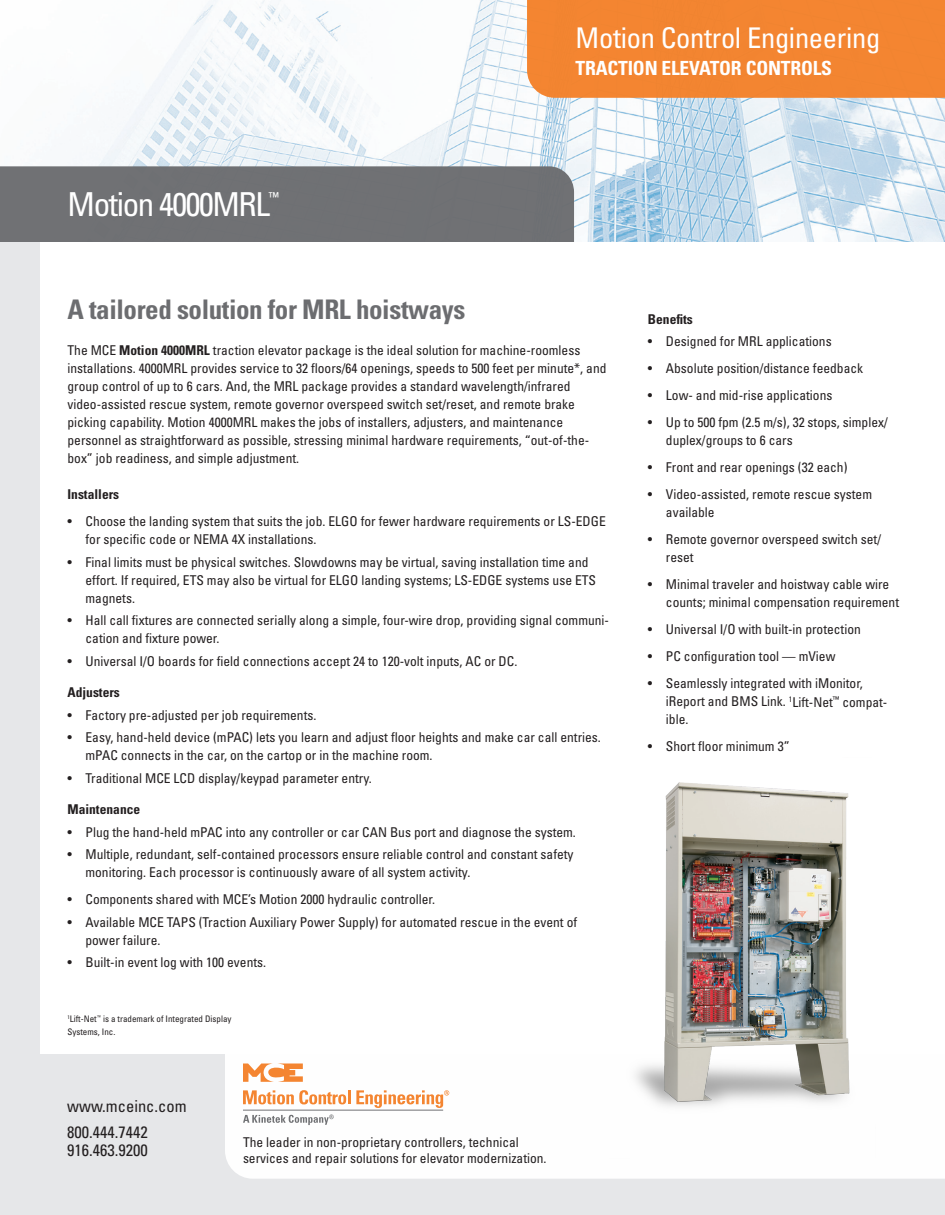
<style>
.page{position:relative;width:945px;height:1215px;background:#e6e7e9}
.page>*{position:absolute;margin:0;border:0;box-sizing:border-box;transform-origin:0 0}
.t1{font:condensed 33px "Univers LT Std";letter-spacing:-.04em;color:#fff}
.t2{font:condensed 28.5px "Univers LT Std";letter-spacing:-.01em;color:#fff}
.t3{font:700 condensed 27px "Univers LT Std";letter-spacing:-.015em;color:#6c6d70}
.t4{font:700 condensed 19.5px "Univers LT Std";letter-spacing:-.01em;color:#fff}
.t5{font:condensed 16.5px/27px "Univers LT Std";color:#231f20}
.t6{font:condensed 13.5px/18px "Univers LT Std";color:#231f20}
.t7{font:700 condensed 13.5px "Univers LT Std";color:#231f20}
.t8{font:condensed 12.3px "Univers LT Std";color:#fff}
.t9{font:condensed 9px/13.5px "Univers LT Std";color:#231f20}
.s1{font-weight:700}
</style>
<div class="page">
<div style="left:225px;top:1054px;width:720px;height:125px;background:#fefefe"></div>
<div style="left:40px;top:226px;width:905px;height:828px;background:#fff"></div>
<img style="left:0;top:0;width:945px;height:242px">
<div style="left:0;top:166px;width:574px;height:76px;background:#707174"></div>
<div style="left:527px;top:0;width:418px;height:98px;background:#f38531"></div>
<svg style="left:243px;top:1115px;width:91px;height:10px"></svg>
<svg style="left:243px;top:1064px;width:60px;height:18px"></svg>
<svg style="left:243px;top:1090px;width:103px;height:14px"></svg>
<hr style="left:348px;top:1090px;width:3px;height:14px;background:#f4822b">
<svg style="left:356px;top:1090px;width:93px;height:18px;background:#fad2b4"></svg>
<hr style="left:243px;top:1110px;width:200px;height:1px;background:#6c6d70">
<img style="left:609px;top:782px;width:266px;height:376px">
<h1 class="t1" style="left:68px;top:183px;width:204px">Motion 4000MRL</h1>
<p class="t8" style="left:269px;top:189px;width:12px">™</p>
<h2 class="t2" style="left:576px;top:19px;width:306px">Motion Control Engineering</h2>
<h3 class="t4" style="left:576px;top:56px;width:258px">Traction elevator controls</h3>
<h3 class="t3" style="left:68px;top:293px;width:399px">A tailored solution for MRL hoistways</h3>
<p class="t6" style="left:68px;top:342px;width:541px">The MCE <span class="s1">Motion 4000MRL</span> traction elevator package is the ideal solution for machine-roomless installations. 4000MRL provides service to 32 floors/64 openings, speeds to 500 feet per minute*, and group control of up to 6 cars. And, the MRL package provides a standard wavelength/infrared video-assisted rescue system, remote governor overspeed switch set/reset, and remote brake picking capability. Motion 4000MRL makes the jobs of installers, adjusters, and maintenance personnel as straightforward as possible, stressing minimal hardware requirements, “out-of-the&shy;box” job readiness, and simple adjustment.</p>
<p class="t7" style="left:68px;top:486px;width:53px">Installers</p>
<p class="t6" style="left:86px;top:512px;width:522px;text-indent:-18px">• Choose the landing system that suits the job. ELGO for fewer hardware requirements or LS-EDGE for specific code or NEMA 4X installations.</p>
<p class="t6" style="left:86px;top:553px;width:512px;text-indent:-18px">• Final limits must be physical switches. Slowdowns may be virtual, saving installation time and effort. If required, ETS may also be virtual for ELGO landing systems; LS-EDGE systems use ETS magnets.</p>
<p class="t6" style="left:86px;top:611px;width:525px;text-indent:-18px">• Hall call fixtures are connected serially along a simple, four-wire drop, providing signal communi&shy;cation and fixture power.</p>
<p class="t6" style="left:68px;top:652px;width:451px">• Universal I/O boards for field connections accept 24 to 120-volt inputs, AC or DC.</p>
<p class="t7" style="left:68px;top:684px;width:54px">Adjusters</p>
<p class="t6" style="left:68px;top:706px;width:250px">• Factory pre-adjusted per job requirements.</p>
<p class="t6" style="left:86px;top:728px;width:517px;text-indent:-18px">• Easy, hand-held device (mPAC) lets you learn and adjust floor heights and make car call entries. mPAC connects in the car, on the cartop or in the machine room.</p>
<p class="t6" style="left:68px;top:769px;width:306px">• Traditional MCE LCD display/keypad parameter entry.</p>
<p class="t7" style="left:68px;top:801px;width:74px">Maintenance</p>
<p class="t6" style="left:68px;top:823px;width:510px">• Plug the hand-held mPAC into any controller or car CAN Bus port and diagnose the system.</p>
<p class="t6" style="left:85px;top:845px;width:490px;text-indent:-18px">• Multiple, redundant, self-contained processors ensure reliable control and constant safety monitoring. Each processor is continuously aware of all system activity.</p>
<p class="t6" style="left:67px;top:890px;width:369px">• Components shared with MCE’s Motion 2000 hydraulic controller.</p>
<p class="t6" style="left:85px;top:913px;width:493px;text-indent:-18px">• Available MCE TAPS (Traction Auxiliary Power Supply) for automated rescue in the event of power failure.</p>
<p class="t6" style="left:67px;top:953px;width:200px">• Built-in event log with 100 events.</p>
<p class="t9" style="left:67px;top:1011px;width:166px"><sup>1</sup>Lift-Net<sup>™</sup> is a trademark of Integrated Display<br>Systems, Inc.</p>
<p class="t5" style="left:67px;top:1092px;width:121px">www.mceinc.com<br>800.444.7442</p>
<p class="t5" style="left:67px;top:1137px;width:82px">916.463.9200</p>
<p class="t6" style="left:243px;top:1134px;width:305px;line-height:16.5px">The leader in non-proprietary controllers, technical services and repair solutions for elevator modernization.</p>
<p class="t7" style="left:648px;top:311px;width:46px">Benefits</p>
<p class="t6" style="left:648px;top:332px;width:185px">• Designed for MRL applications</p>
<p class="t6" style="left:648px;top:359px;width:217px">• Absolute position/distance feedback</p>
<p class="t6" style="left:648px;top:386px;width:186px">• Low- and mid-rise applications</p>
<p class="t6" style="left:666px;top:413px;width:223px;text-indent:-18px">• Up to 500 fpm (2.5 m/s), 32 stops, simplex/ duplex/groups to 6 cars</p>
<p class="t6" style="left:648px;top:458px;width:201px">• Front and rear openings (32 each)</p>
<p class="t6" style="left:666px;top:485px;width:208px;text-indent:-18px">• Video-assisted, remote rescue system available</p>
<p class="t6" style="left:666px;top:530px;width:217px;text-indent:-18px">• Remote governor overspeed switch set/ reset</p>
<p class="t6" style="left:666px;top:575px;width:235px;text-indent:-18px">• Minimal traveler and hoistway cable wire counts; minimal compensation requirement</p>
<p class="t6" style="left:648px;top:620px;width:214px">• Universal I/O with built-in protection</p>
<p class="t6" style="left:648px;top:647px;width:189px">• PC configuration tool — mView</p>
<p class="t6" style="left:666px;top:674px;width:223px;text-indent:-18px">• Seamlessly integrated with iMonitor, iReport and BMS Link. <sup>1</sup>Lift-Net<sup>™</sup> compat&shy;ible.</p>
<p class="t6" style="left:648px;top:738px;width:143px">• Short floor minimum 3”</p>
</div>
